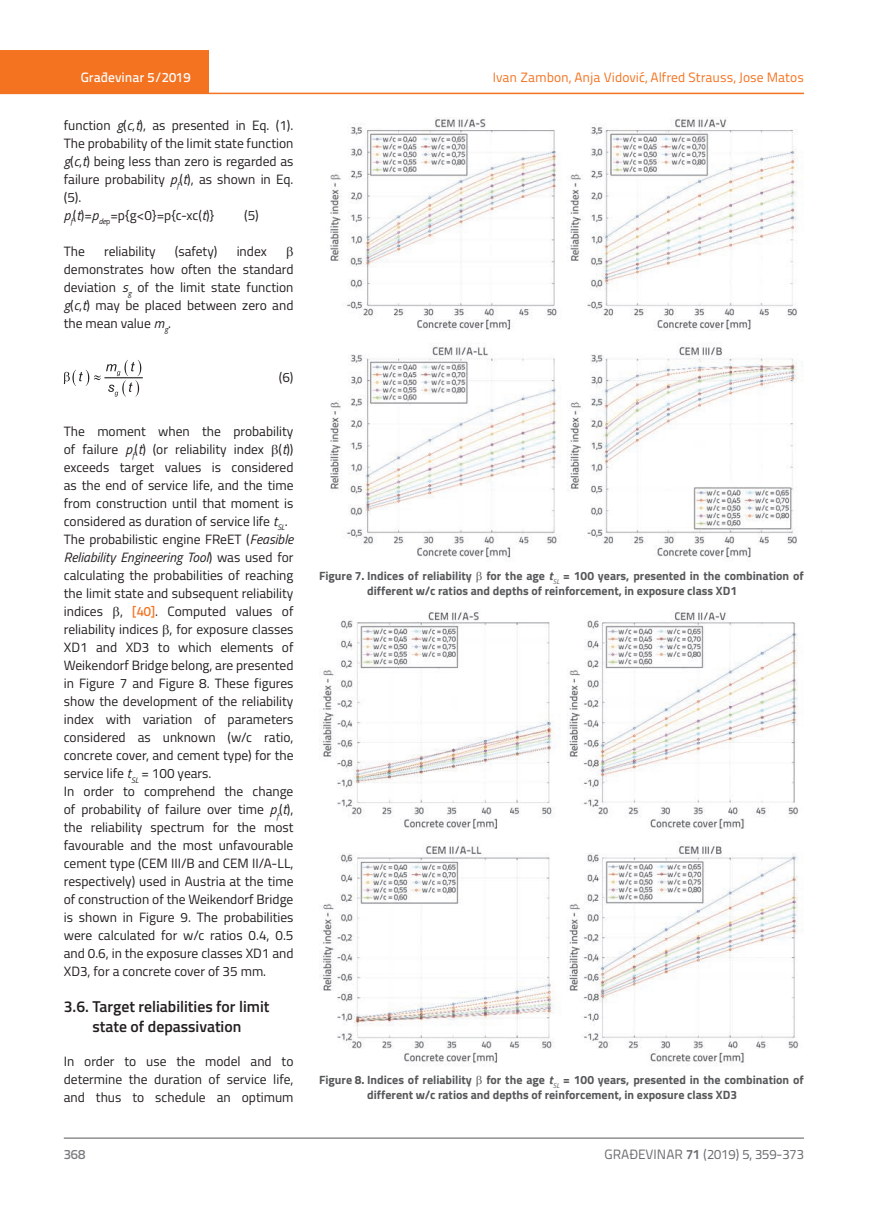
<style>
.page{position:relative;width:872px;height:1212px;background:#fff}
.page>*{position:absolute;margin:0;border:0;box-sizing:border-box;transform-origin:0 0}
.t1{font:600 15.75px/19.5px "Titillium";color:#231f20;text-align:center}
.t2{font:13.5px/18px "Titillium";color:#231f20}
.t3{font:13.5px "Titillium Text 22 L";color:#f47321}
.t4{font:13.5px "Titillium Text 22 L";color:#6c6d70}
.t5{font:500 13.5px "Titillium Text 22 L";color:#fff}
.t6{font:500 13.5px "Titillium Text 22 L";color:#787a7d}
.t7{font:700 12px/15px "Titillium";color:#57585a}
.s1{font-style:italic}
.s2{font-family:"Titillium Text 22 L";font-weight:500;color:#f47321}
.s3{font-weight:700}
</style>
<div class="page">
<div style="left:0;top:50px;width:208px;height:44px;background:#f47321"></div>
<hr style="left:0;top:93px;width:804px;height:1px;background:#f47321">
<hr style="left:64px;top:1138px;width:740px;height:1px;background:#57585a">
<hr style="left:105px;top:377px;width:37px;height:1px;background:#040503">
<svg style="left:64px;top:360px;width:77px;height:37px"></svg>
<img style="left:330px;top:118px;width:473px;height:441px">
<img style="left:319px;top:611px;width:484px;height:455px">
<p class="t5" style="left:81px;top:67px;width:111px">Građevinar 5/2019</p>
<p class="t2" style="left:64px;top:115px;width:231px">function <span class="s1">g</span>(<span class="s1">c</span>,<span class="s1">t</span>), as presented in Eq. (1).<br>The probability of the limit state function <span class="s1">g</span>(<span class="s1">c</span>,<span class="s1">t</span>) being less than zero is regarded as failure probability <span class="s1">p</span><sub>f</sub>(<span class="s1">t</span>), as shown in Eq. (5).<br><span class="s1">p</span><sub>f</sub>(<span class="s1">t</span>)=<span class="s1">p</span><sub>de</sub><sub>p</sub>=p{g&lt;0}=p{c-xc(<span class="s1">t</span>)}</p>
<p class="t2" style="left:244px;top:205px;width:16px">(5)</p>
<p class="t2" style="left:64px;top:241px;width:23px">The</p>
<p class="t2" style="left:104px;top:241px;width:53px">reliability</p>
<p class="t2" style="left:175px;top:241px;width:44px">(safety)</p>
<p class="t2" style="left:64px;top:241px;width:231px;text-indent:173px">index demonstrates how often the standard deviation <span class="s1">s</span><sub>g</sub> of the limit state function <span class="s1">g</span>(<span class="s1">c</span>,<span class="s1">t</span>) may be placed between zero and the mean value <span class="s1">m</span><sub>g</sub>.</p>
<p class="t2" style="left:279px;top:367px;width:16px">(6)</p>
<p class="t2" style="left:64px;top:421px;width:231px">The moment when the probability of failure <span class="s1">p</span><sub>f</sub>(<span class="s1">t</span>) (or reliability index (<span class="s1">t</span>)) exceeds target values is considered as the end of service life, and the time from construction until that moment is considered as duration of service life <span class="s1">t</span><sub>SL</sub>.<br>The probabilistic engine FReET (<span class="s1">Feasible Reliability Engineering Tool</span>) was used for calculating the probabilities of reaching the limit state and subsequent reliability indices</p>
<p class="t2" style="left:64px;top:601px;width:231px;text-indent:56px">, <span class="s2">[40]</span>. Computed values of reliability indices , for exposure classes XD1 and XD3 to which elements of Weikendorf Bridge belong, are presented in Figure 7 and Figure 8. These figures show the development of the reliability index with variation of parameters considered as unknown (w/c ratio, concrete cover, and cement type) for the service life <span class="s1">t</span><sub>SL</sub> = 100 years.<br>In order to comprehend the change of probability of failure over time <span class="s1">p</span><sub>f</sub>(<span class="s1">t</span>), the reliability spectrum for the most favourable and the most unfavourable cement type (CEM III/B and CEM II/A-LL, respectively) used in Austria at the time of construction of the Weikendorf Bridge is shown in Figure 9. The probabilities were calculated for w/c ratios 0.4, 0.5 and 0.6, in the exposure classes XD1 and XD3, for a concrete cover of 35 mm.</p>
<p class="t1" style="left:64px;top:996px;width:207px">3.6. Target reliabilities for limit state of depassivation</p>
<p class="t2" style="left:64px;top:1052px;width:231px;text-align:justify">In order to use the model and to determine the duration of service life, and thus to schedule an optimum</p>
<p class="t3" style="left:492px;top:68px;width:313px">Ivan Zambon, Anja Vidović, Alfred Strauss, Jose Matos</p>
<p class="t7" style="left:367px;top:568px;width:438px;text-indent:-48px">Figure 7. Indices of reliability for the age <span class="s1">t</span><sub>SL</sub> = 100 years, presented in the combination of different w/c ratios and depths of reinforcement, in exposure class XD1</p>
<p class="t7" style="left:367px;top:1072px;width:438px;text-indent:-48px">Figure 8. Indices of reliability for the age <span class="s1">t</span><sub>SL</sub> = 100 years, presented in the combination of different w/c ratios and depths of reinforcement, in exposure class XD3</p>
<p class="t6" style="left:64px;top:1144px;width:23px">368</p>
<p class="t4" style="left:604px;top:1144px;width:201px">GRAĐEVINAR <span class="s3">71</span> (2019) 5, 359-373</p>
</div>
